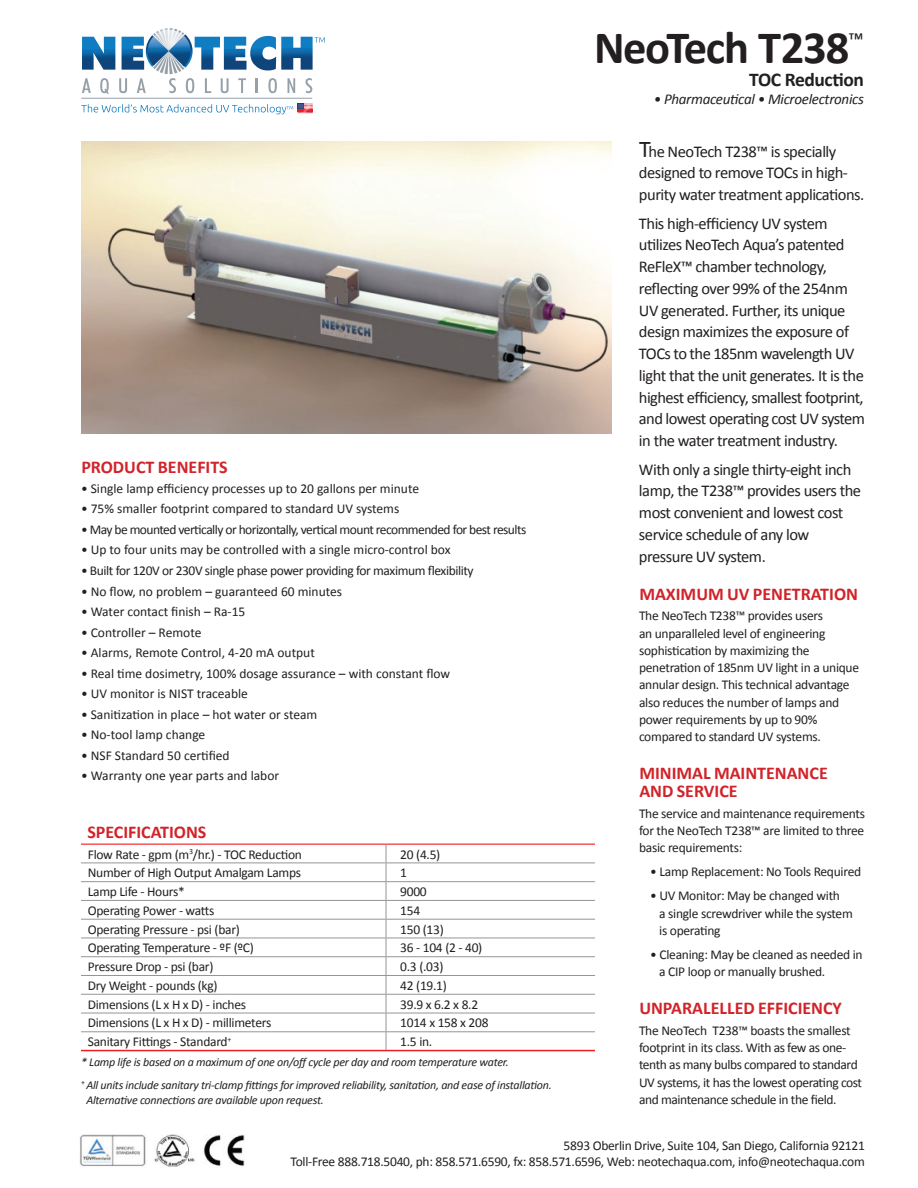
<style>
.page{position:relative;width:918px;height:1188px;background:#fff}
.page>*{position:absolute;margin:0;border:0;box-sizing:border-box;transform-origin:0 0}
.t1{font:700 46.5px "Calibri";letter-spacing:-.03em;color:#231f20}
.t2{font:700 19.5px "Calibri";letter-spacing:-.02em;color:#231f20}
.t3{font:700 18px/18px "Calibri";color:#d1232a}
.t4{font:16.5px/21.8px "Calibri";letter-spacing:-.03em;color:#231f20}
.t5{font:italic 15px "Calibri";letter-spacing:-.02em;color:#231f20}
.t6{font:13.5px/17.2px "Calibri";letter-spacing:-.02em;color:#231f20}
.t7{font:13.5px "Calibri";color:#231f20}
.t8{font:13.5px "Calibri";letter-spacing:-.04em;color:#231f20}
.t9{font:italic 12px/23px "Calibri";letter-spacing:-.02em;color:#231f20}
.s1{font-size:24px}
</style>
<div class="page">
<img style="left:80px;top:1134px;width:164px;height:33px">
<svg style="left:82px;top:28px;width:243px;height:66px"></svg>
<svg style="left:81px;top:104px;width:232px;height:10px"></svg>
<hr style="left:81px;top:98px;width:231px;height:1px;background:#95a1a9">
<img style="left:81px;top:142px;width:531px;height:292px">
<hr style="left:81px;top:844px;width:305px;height:1px;background:#ee1d23">
<hr style="left:386px;top:844px;width:209px;height:1px;background:#ee1d23">
<hr style="left:81px;top:863px;width:305px;height:1px;background:#939598">
<hr style="left:386px;top:863px;width:209px;height:1px;background:#939598">
<hr style="left:81px;top:881px;width:305px;height:1px;background:#939598">
<hr style="left:386px;top:881px;width:209px;height:1px;background:#939598">
<hr style="left:81px;top:900px;width:305px;height:1px;background:#939598">
<hr style="left:386px;top:900px;width:209px;height:1px;background:#939598">
<hr style="left:81px;top:919px;width:305px;height:1px;background:#939598">
<hr style="left:386px;top:919px;width:209px;height:1px;background:#939598">
<hr style="left:81px;top:938px;width:305px;height:1px;background:#939598">
<hr style="left:386px;top:938px;width:209px;height:1px;background:#939598">
<hr style="left:81px;top:956px;width:305px;height:1px;background:#939598">
<hr style="left:386px;top:956px;width:209px;height:1px;background:#939598">
<hr style="left:81px;top:975px;width:305px;height:1px;background:#939598">
<hr style="left:386px;top:975px;width:209px;height:1px;background:#939598">
<hr style="left:81px;top:994px;width:305px;height:1px;background:#939598">
<hr style="left:386px;top:994px;width:209px;height:1px;background:#939598">
<hr style="left:81px;top:1013px;width:305px;height:1px;background:#939598">
<hr style="left:386px;top:1013px;width:209px;height:1px;background:#939598">
<hr style="left:81px;top:1031px;width:305px;height:1px;background:#939598">
<hr style="left:386px;top:1031px;width:209px;height:1px;background:#939598">
<svg style="left:386px;top:845px;width:1px;height:205px"></svg>
<hr style="left:81px;top:1050px;width:305px;height:1px;background:#ee1d23">
<hr style="left:386px;top:1050px;width:209px;height:1px;background:#ee1d23">
<h3 class="t3" style="left:81px;top:459px;width:148px">PRODUCT BENEFITS</h3>
<p class="t7" style="left:81px;top:480px;width:340px">• Single lamp efficiency processes up to 20 gallons per minute</p>
<p class="t7" style="left:81px;top:500px;width:320px">• 75% smaller footprint compared to standard UV systems</p>
<p class="t8" style="left:81px;top:521px;width:447px">• May be mounted vertically or horizontally, vertical mount recommended for best results</p>
<p class="t7" style="left:81px;top:541px;width:371px">• Up to four units may be controlled with a single micro-control box</p>
<p class="t6" style="left:81px;top:562px;width:394px">• Built for 120V or 230V single phase power providing for maximum flexibility</p>
<p class="t7" style="left:81px;top:583px;width:263px">• No flow, no problem – guaranteed 60 minutes</p>
<p class="t7" style="left:81px;top:603px;width:166px">• Water contact finish – Ra-15</p>
<p class="t7" style="left:81px;top:624px;width:122px">• Controller – Remote</p>
<p class="t7" style="left:81px;top:644px;width:235px">• Alarms, Remote Control, 4-20 mA output</p>
<p class="t7" style="left:81px;top:665px;width:371px">• Real time dosimetry, 100% dosage assurance – with constant flow</p>
<p class="t7" style="left:81px;top:685px;width:169px">• UV monitor is NIST traceable</p>
<p class="t7" style="left:81px;top:706px;width:238px">• Sanitization in place – hot water or steam</p>
<p class="t7" style="left:81px;top:726px;width:122px">• No-tool lamp change</p>
<p class="t7" style="left:81px;top:747px;width:150px">• NSF Standard 50 certified</p>
<p class="t7" style="left:81px;top:767px;width:200px">• Warranty one year parts and labor</p>
<h3 class="t3" style="left:87px;top:823px;width:119px">SPECIFICATIONS</h3>
<p class="t6" style="left:88px;top:846px;width:216px">Flow Rate - gpm (m<sup>3</sup>/hr.) - TOC Reduction</p>
<p class="t6" style="left:400px;top:846px;width:42px">20 (4.5)</p>
<p class="t6" style="left:88px;top:864px;width:215px">Number of High Output Amalgam Lamps</p>
<p class="t6" style="left:400px;top:864px;width:8px">1</p>
<p class="t6" style="left:88px;top:883px;width:99px">Lamp Life - Hours*</p>
<p class="t6" style="left:400px;top:883px;width:28px">9000</p>
<p class="t6" style="left:88px;top:902px;width:128px">Operating Power - watts</p>
<p class="t6" style="left:400px;top:902px;width:21px">154</p>
<p class="t6" style="left:88px;top:921px;width:154px">Operating Pressure - psi (bar)</p>
<p class="t6" style="left:400px;top:921px;width:45px">150 (13)</p>
<p class="t6" style="left:88px;top:939px;width:168px">Operating Temperature - ºF (ºC)</p>
<p class="t6" style="left:400px;top:939px;width:84px">36 - 104 (2 - 40)</p>
<p class="t6" style="left:88px;top:958px;width:127px">Pressure Drop - psi (bar)</p>
<p class="t6" style="left:400px;top:958px;width:45px">0.3 (.03)</p>
<p class="t6" style="left:88px;top:977px;width:131px">Dry Weight - pounds (kg)</p>
<p class="t6" style="left:400px;top:977px;width:48px">42 (19.1)</p>
<p class="t6" style="left:88px;top:996px;width:160px">Dimensions (L x H x D) - inches</p>
<p class="t6" style="left:400px;top:996px;width:79px">39.9 x 6.2 x 8.2</p>
<p class="t6" style="left:88px;top:1014px;width:185px">Dimensions (L x H x D) - millimeters</p>
<p class="t6" style="left:400px;top:1014px;width:90px">1014 x 158 x 208</p>
<p class="t6" style="left:88px;top:1033px;width:145px">Sanitary Fittings - Standard<sup>+</sup></p>
<p class="t6" style="left:400px;top:1033px;width:34px">1.5 in.</p>
<p class="t9" style="left:81px;top:1051px;width:472px">* Lamp life is based on a maximum of one on/off cycle per day and room temperature water.<br><sup>+</sup> All units include sanitary tri-clamp fittings for improved reliability, sanitation, and ease of installation.</p>
<p class="t9" style="left:86px;top:1088px;width:239px">Alternative connections are available upon request.</p>
<h1 class="t1" style="left:594px;top:18px;width:271px">NeoTech T238<sup>™</sup></h1>
<h2 class="t2" style="left:749px;top:67px;width:116px">TOC Reduction</h2>
<p class="t5" style="left:654px;top:89px;width:212px">• Pharmaceutical • Microelectronics</p>
<p class="t4" style="left:639px;top:140px;width:227px"><span class="s1">T</span>he NeoTech T238™ is specially designed to remove TOCs in high&shy;purity water treatment applications.</p>
<p class="t4" style="left:639px;top:212px;width:227px">This high-efficiency UV system utilizes NeoTech Aqua’s patented ReFleX™ chamber technology, reflecting over 99% of the 254nm UV generated. Further, its unique design maximizes the exposure of TOCs to the 185nm wavelength UV light that the unit generates. It is the highest efficiency, smallest footprint, and lowest operating cost UV system in the water treatment industry.</p>
<p class="t4" style="left:639px;top:458px;width:224px">With only a single thirty-eight inch lamp, the T238™ provides users the most convenient and lowest cost service schedule of any low pressure UV system.</p>
<h3 class="t3" style="left:639px;top:585px;width:220px">MAXIMUM UV PENETRATION</h3>
<p class="t6" style="left:639px;top:607px;width:222px">The NeoTech T238™ provides users<br>an unparalleled level of engineering sophistication by maximizing the penetration of 185nm UV light in a unique annular design. This technical advantage also reduces the number of lamps and power requirements by up to 90% compared to standard UV systems.</p>
<h3 class="t3" style="left:639px;top:765px;width:190px">MINIMAL MAINTENANCE<br>AND SERVICE</h3>
<p class="t6" style="left:639px;top:805px;width:228px;text-align:justify">The service and maintenance requirements for the NeoTech T238™ are limited to three basic requirements:</p>
<p class="t6" style="left:650px;top:863px;width:212px">• Lamp Replacement: No Tools Required</p>
<p class="t6" style="left:659px;top:887px;width:195px;text-indent:-9px">• UV Monitor: May be changed with<br>a single screwdriver while the system is operating</p>
<p class="t6" style="left:659px;top:946px;width:205px;text-indent:-9px">• Cleaning: May be cleaned as needed in a CIP loop or manually brushed.</p>
<h3 class="t3" style="left:639px;top:999px;width:204px">UNPARALELLED EFFICIENCY</h3>
<p class="t6" style="left:639px;top:1022px;width:225px">The NeoTech T238™ boasts the smallest footprint in its class. With as few as one&shy;tenth as many bulbs compared to standard UV systems, it has the lowest operating cost and maintenance schedule in the field.</p>
<p class="t6" style="left:291px;top:1138px;width:576px;line-height:16.2px;text-align:right">5893 Oberlin Drive, Suite 104, San Diego, California 92121<br>Toll-Free 888.718.5040, ph: 858.571.6590, fx: 858.571.6596, Web: neotechaqua.com, info@neotechaqua.com</p>
</div>
